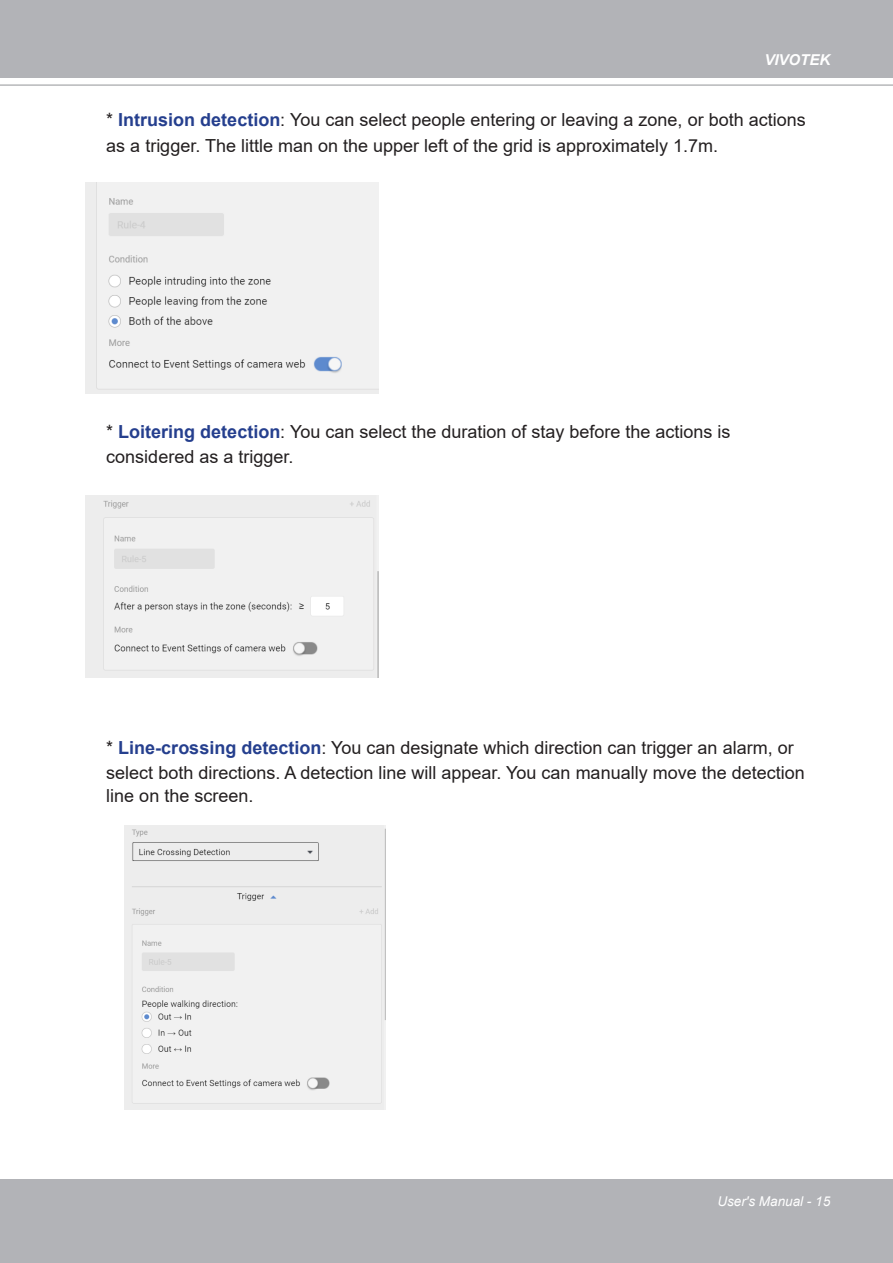
<style>
.page{position:relative;width:893px;height:1263px;background:#fff}
.page>*{position:absolute;margin:0;border:0;box-sizing:border-box;transform-origin:0 0}
.t1{font:18px/25.5px "Arial";color:#231f20}
.t2{font:italic 700 15px "Arial";color:#fff}
.t3{font:italic 13.5px "Arial";color:#fff}
.s1{font-weight:700;color:#253f8e}
</style>
<div class="page">
<div style="left:0;top:0;width:893px;height:77px;background:#b2b3b7"></div>
<div style="left:0;top:1179px;width:893px;height:84px;background:#b2b3b7"></div>
<hr style="left:0;top:85px;width:893px;height:1px;background:#939598">
<img style="left:85px;top:183px;width:294px;height:210px">
<img style="left:85px;top:496px;width:294px;height:181px">
<img style="left:125px;top:825px;width:260px;height:284px">
<p class="t2" style="left:764px;top:49px;width:67px">VIVOTEK</p>
<p class="t1" style="left:106px;top:107px;width:701px">* <span class="s1">Intrusion detection</span>: You can select people entering or leaving a zone, or both actions as a trigger. The little man on the upper left of the grid is approximately 1.7m.</p>
<p class="t1" style="left:106px;top:418px;width:626px">* <span class="s1">Loitering detection</span>: You can select the duration of stay before the actions is considered as a trigger.</p>
<p class="t1" style="left:106px;top:735px;width:700px">* <span class="s1">Line-crossing detection</span>: You can designate which direction can trigger an alarm, or select both directions. A detection line will appear. You can manually move the detection</p>
<p class="t1" style="left:106px;top:783px;width:149px">line on the screen.</p>
<p class="t3" style="left:717px;top:1193px;width:114px">User's Manual - 15</p>
</div>
